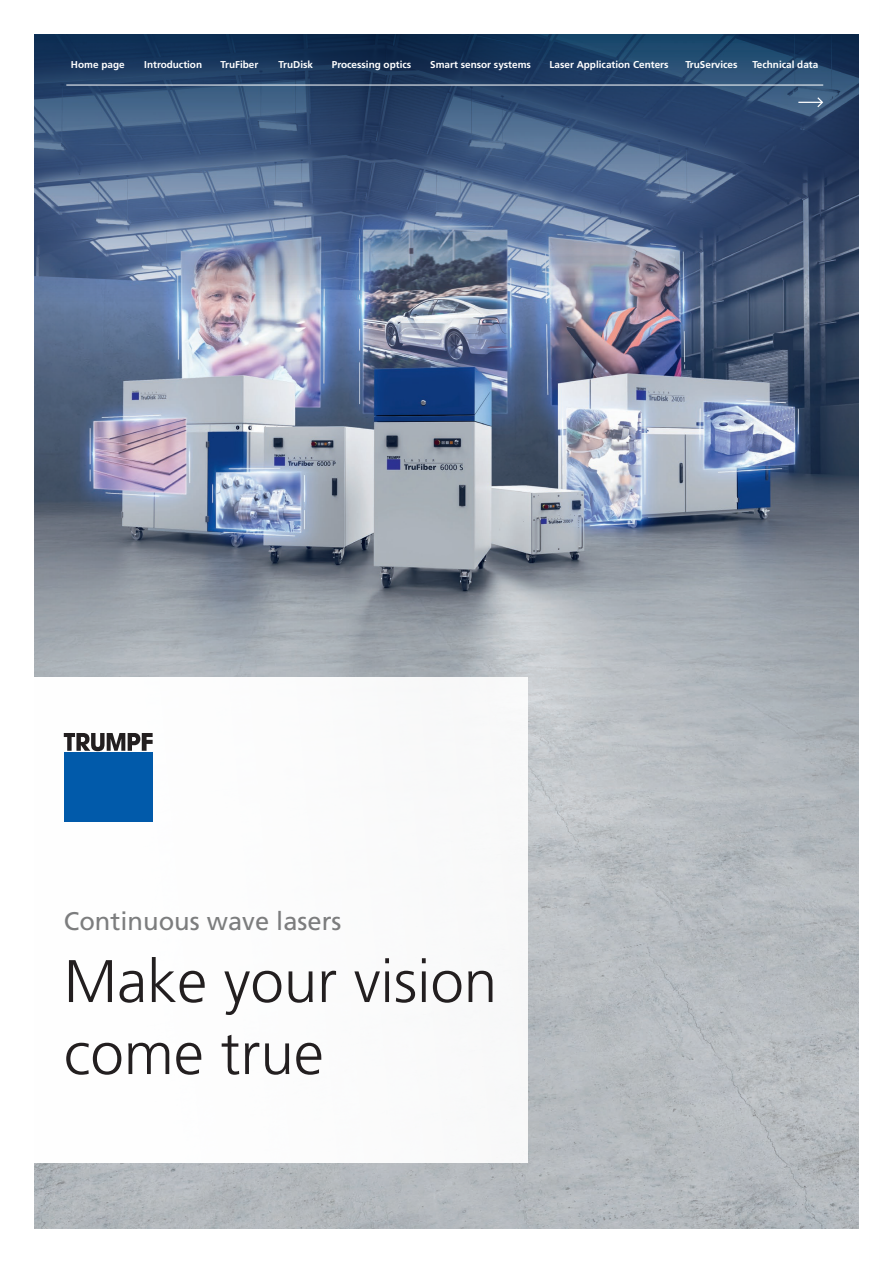
<style>
.page{position:relative;width:893px;height:1263px;background:#fff}
.page>*{position:absolute;margin:0;border:0;box-sizing:border-box;transform-origin:0 0}
.t1{font:300 60px/72px "Frutiger LT Pro";color:#231f20}
.t2{font:25.5px "Frutiger LT Pro";color:#7c7d7e}
.t3{font:700 9.9px "Frutiger LT Pro";color:#fff}
</style>
<div class="page">
<img style="left:34px;top:301px;width:825px;height:928px">
<div style="left:0;top:678px;width:527px;height:485px;background:#fff"></div>
<div style="left:64px;top:752px;width:89px;height:70px;background:#015aaa"></div>
<svg style="left:64px;top:733px;width:89px;height:18px"></svg>
<svg style="left:34px;top:34px;width:825px;height:267px;background:#465e82"></svg>
<hr style="left:66px;top:85px;width:757px;height:1px;background:#fff">
<svg style="left:798px;top:97px;width:25px;height:10px"></svg>
<p class="t3" style="left:71px;top:59px;width:55px">Home page</p>
<p class="t3" style="left:144px;top:59px;width:59px">Introduction</p>
<p class="t3" style="left:220px;top:59px;width:39px">TruFiber</p>
<p class="t3" style="left:279px;top:59px;width:36px">TruDisk</p>
<p class="t3" style="left:332px;top:59px;width:81px">Processing optics</p>
<p class="t3" style="left:430px;top:59px;width:102px">Smart sensor systems</p>
<p class="t3" style="left:550px;top:59px;width:121px">Laser Application Centers</p>
<p class="t3" style="left:685px;top:59px;width:54px">TruServices</p>
<p class="t3" style="left:752px;top:59px;width:67px">Technical data</p>
<h2 class="t2" style="left:64px;top:906px;width:279px">Continuous wave lasers</h2>
<h1 class="t1" style="left:64px;top:946px;width:435px">Make your vision come true</h1>
</div>
